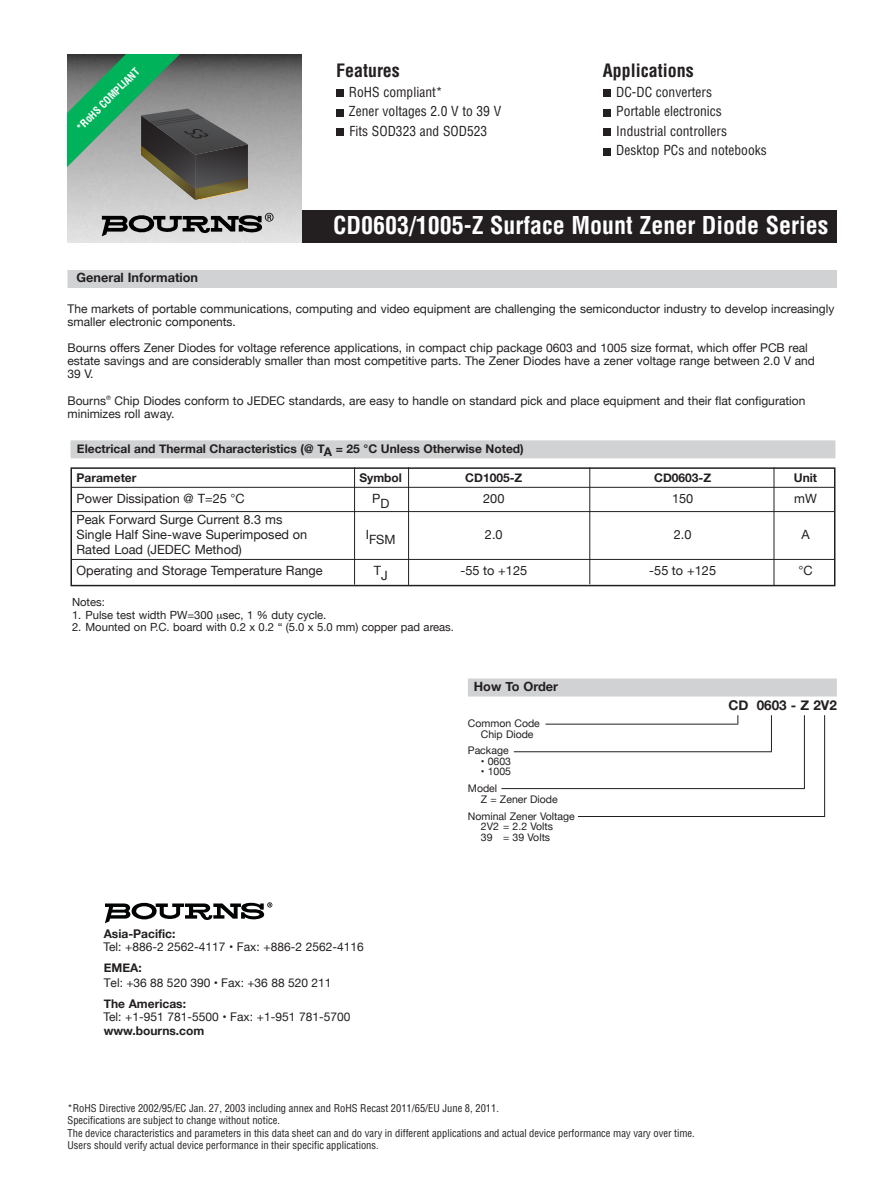
<style>
.page{position:relative;width:891px;height:1188px;background:#fff}
.page>*{position:absolute;margin:0;border:0;box-sizing:border-box;transform-origin:0 0}
.t1{font:700 condensed 24px "Helvetica";color:#fff}
.t2{font:700 condensed 18px "Helvetica";color:#231f20}
.t3{font:condensed 13.5px/19.5px "Helvetica";color:#231f20}
.t4{font:700 13.5px "Helvetica Neue";color:#231f20}
.t5{font:12.75px/15px "Helvetica Neue";color:#231f20}
.t6{font:700 12.75px "Helvetica Neue";color:#231f20}
.t7{font:12px/13.2px "Helvetica Neue";color:#231f20}
.t8{font:700 12px "Helvetica Neue";color:#231f20}
.t9{font:11.25px "Helvetica Neue";color:#231f20}
.t10{font:condensed 10.5px/12.6px "Helvetica";color:#231f20}
.t11{font:10.5px/10.5px "Helvetica Neue";color:#231f20}
.t12{font:700 condensed 10.5px "Helvetica";color:#fff}
</style>
<div class="page">
<div style="left:297px;top:210px;width:540px;height:33px;background:#231f20"></div>
<img style="left:68px;top:54px;width:234px;height:189px">
<svg style="left:102px;top:213px;width:172px;height:23px"></svg>
<div style="left:336px;top:90px;width:8px;height:7px;background:#231f20"></div>
<div style="left:336px;top:109px;width:8px;height:7px;background:#231f20"></div>
<div style="left:336px;top:128px;width:8px;height:8px;background:#231f20"></div>
<div style="left:603px;top:90px;width:7px;height:7px;background:#231f20"></div>
<div style="left:603px;top:109px;width:7px;height:7px;background:#231f20"></div>
<div style="left:603px;top:129px;width:7px;height:7px;background:#231f20"></div>
<div style="left:603px;top:148px;width:7px;height:7px;background:#231f20"></div>
<div style="left:68px;top:270px;width:769px;height:18px;background:#d0d2d3"></div>
<hr style="left:72px;top:487px;width:762px;height:1px;background:#231f20">
<hr style="left:72px;top:511px;width:762px;height:1px;background:#231f20">
<hr style="left:72px;top:559px;width:762px;height:1px;background:#231f20">
<div style="left:70px;top:467px;width:766px;height:119px;border:2px solid #231f20"></div>
<hr style="left:774px;top:467px;width:1px;height:119px;background:#231f20">
<hr style="left:408px;top:467px;width:1px;height:118px;background:#231f20">
<hr style="left:354px;top:467px;width:1px;height:118px;background:#231f20">
<hr style="left:589px;top:467px;width:1px;height:117px;background:#231f20">
<div style="left:70px;top:440px;width:766px;height:18px;background:#d0d2d3"></div>
<div style="left:468px;top:679px;width:369px;height:18px;background:#d0d2d3"></div>
<hr style="left:771px;top:715px;width:1px;height:37px;background:#231f20">
<hr style="left:804px;top:715px;width:1px;height:74px;background:#231f20">
<hr style="left:824px;top:715px;width:1px;height:102px;background:#231f20">
<hr style="left:545px;top:724px;width:193px;height:1px;background:#231f20">
<hr style="left:514px;top:751px;width:258px;height:1px;background:#231f20">
<hr style="left:501px;top:788px;width:303px;height:1px;background:#231f20">
<hr style="left:578px;top:816px;width:247px;height:1px;background:#231f20">
<svg style="left:105px;top:902px;width:167px;height:21px"></svg>
<svg style="left:68px;top:54px;width:180px;height:146px"></svg>
<p class="t12" style="left:74px;top:124px;width:85px;rotate:-45deg">*RoHS COMPLIANT</p>
<h2 class="t2" style="left:336px;top:60px;width:65px">Features</h2>
<p class="t3" style="left:349px;top:82px;width:154px">RoHS compliant*<br>Zener voltages 2.0 V to 39 V<br>Fits SOD323 and SOD523</p>
<h2 class="t2" style="left:603px;top:60px;width:93px">Applications</h2>
<p class="t3" style="left:616px;top:82px;width:152px">DC-DC converters<br>Portable electronics<br>Industrial controllers<br>Desktop PCs and notebooks</p>
<h1 class="t1" style="left:333px;top:210px;width:497px">CD0603/1005-Z Surface Mount Zener Diode Series</h1>
<p class="t6" style="left:76px;top:267px;width:123px">General Information</p>
<p class="t7" style="left:68px;top:303px;width:768px">The markets of portable communications, computing and video equipment are challenging the semiconductor industry to develop increasingly smaller electronic components.</p>
<p class="t7" style="left:68px;top:342px;width:749px">Bourns offers Zener Diodes for voltage reference applications, in compact chip package 0603 and 1005 size format, which offer PCB real estate savings and are considerably smaller than most competitive parts. The Zener Diodes have a zener voltage range between 2.0 V and<br>39 V.</p>
<p class="t7" style="left:68px;top:394px;width:739px">Bourns<sup>®</sup> Chip Diodes conform to JEDEC standards, are easy to handle on standard pick and place equipment and their flat configuration minimizes roll away.</p>
<p class="t8" style="left:77px;top:439px;width:448px">Electrical and Thermal Characteristics (@ TA = 25 °C Unless Otherwise Noted)</p>
<p class="t8" style="left:76px;top:469px;width:61px">Parameter</p>
<p class="t8" style="left:359px;top:469px;width:44px">Symbol</p>
<p class="t8" style="left:465px;top:469px;width:59px">CD1005-Z</p>
<p class="t8" style="left:654px;top:469px;width:59px">CD0603-Z</p>
<p class="t8" style="left:794px;top:469px;width:25px">Unit</p>
<p class="t5" style="left:76px;top:492px;width:170px">Power Dissipation @ T=25 C</p>
<p class="t5" style="left:372px;top:494px;width:19px">PD</p>
<p class="t5" style="left:483px;top:492px;width:23px">200</p>
<p class="t5" style="left:672px;top:492px;width:23px">150</p>
<p class="t5" style="left:794px;top:492px;width:24px">mW</p>
<p class="t5" style="left:76px;top:513px;width:232px">Peak Forward Surge Current 8.3 ms<br>Single Half Sine-wave Superimposed on</p>
<p class="t5" style="left:366px;top:532px;width:31px">IFSM</p>
<p class="t5" style="left:485px;top:528px;width:19px">2.0</p>
<p class="t5" style="left:674px;top:528px;width:19px">2.0</p>
<p class="t5" style="left:801px;top:528px;width:10px">A</p>
<p class="t5" style="left:76px;top:540px;width:248px;line-height:21px">Rated Load (JEDEC Method)<br>Operating and Storage Temperature Range</p>
<p class="t5" style="left:374px;top:566px;width:15px">TJ</p>
<p class="t5" style="left:460px;top:564px;width:68px">-55 to +125</p>
<p class="t5" style="left:649px;top:564px;width:68px">-55 to +125</p>
<p class="t5" style="left:803px;top:564px;width:11px">C</p>
<p class="t9" style="left:72px;top:594px;width:34px">Notes:</p>
<p class="t9" style="left:72px;top:607px;width:256px">1. Pulse test width PW=300 sec, 1 % duty cycle.</p>
<p class="t9" style="left:72px;top:619px;width:384px">2. Mounted on P.C. board with 0.2 x 0.2 “ (5.0 x 5.0 mm) copper pad areas.</p>
<p class="t6" style="left:474px;top:676px;width:86px">How To Order</p>
<p class="t11" style="left:481px;top:719px;width:61px;text-indent:-13px">Common Code<br>Chip Diode</p>
<p class="t11" style="left:468px;top:746px;width:42px">Package</p>
<p class="t11" style="left:481px;top:757px;width:32px">• 0603</p>
<p class="t11" style="left:468px;top:764px;width:45px;line-height:17px;text-indent:13px">• 1005<br>Model</p>
<p class="t11" style="left:468px;top:791px;width:108px;line-height:17px;text-align:center">Z = Zener Diode<br>Nominal Zener Voltage</p>
<p class="t11" style="left:481px;top:822px;width:74px">2V2 = 2.2 Volts<br>39 = 39 Volts</p>
<p class="t4" style="left:728px;top:695px;width:110px">CD 0603 - Z 2V2</p>
<p class="t8" style="left:104px;top:924px;width:73px">Asia-Pacific:</p>
<p class="t7" style="left:103px;top:941px;width:262px">Tel: +886-2 2562-4117 • Fax: +886-2 2562-4116</p>
<p class="t8" style="left:104px;top:959px;width:39px">EMEA:</p>
<p class="t7" style="left:104px;top:977px;width:229px">Tel: +36 88 520 390 • Fax: +36 88 520 211</p>
<p class="t8" style="left:104px;top:995px;width:84px">The Americas:</p>
<p class="t7" style="left:104px;top:1011px;width:248px">Tel: +1-951 781-5500 • Fax: +1-951 781-5700</p>
<p class="t8" style="left:104px;top:1022px;width:102px">www.bourns.com</p>
<p class="t10" style="left:68px;top:1101px;width:629px">*RoHS Directive 2002/95/EC Jan. 27, 2003 including annex and RoHS Recast 2011/65/EU June 8, 2011.<br>Specifications are subject to change without notice.<br>The device characteristics and parameters in this data sheet can and do vary in different applications and actual device performance may vary over time.<br>Users should verify actual device performance in their specific applications.</p>
</div>
